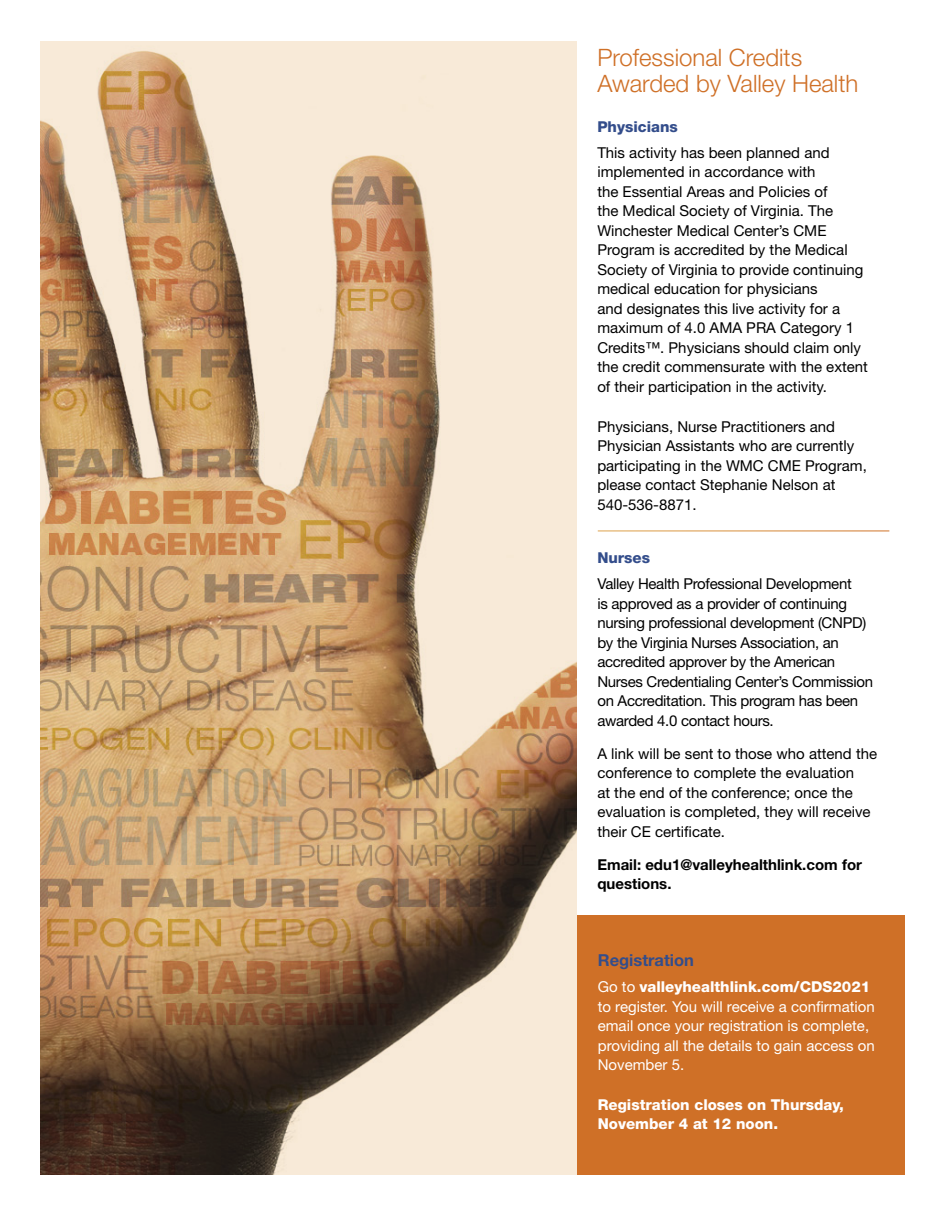
<style>
.page{position:relative;width:945px;height:1215px;background:#fff}
.page>*{position:absolute;margin:0;border:0;box-sizing:border-box;transform-origin:0 0}
.t1{font:300 24px/25.5px "Helvetica Neue LT Std";color:#cf7027}
.t2{font:700 16.5px "Helvetica Neue LT Std";color:#334d8b}
.t3{font:15px/19.5px "Helvetica Neue LT Std";color:#000}
.t4{font:15px/19.5px "Helvetica Neue LT Std";letter-spacing:-.02em;color:#000}
.t5{font:15px/19.5px "Helvetica Neue LT Std";color:#fff}
.t6{font:800 15px/19.5px "Helvetica Neue LT Std";color:#fff}
.t7{font:700 15px/19.5px "Helvetica Neue LT Std";color:#000}
.t8{font:800 15px "Helvetica Neue LT Std";color:#334d8b}
.s1{font-weight:800}
</style>
<div class="page">
<div style="left:577px;top:915px;width:327px;height:259px;background:#cf7027"></div>
<img style="left:40px;top:41px;width:536px;height:1134px">
<h1 class="t1" style="left:597px;top:44px;width:263px">Professional Credits<br>Awarded by Valley Health</h1>
<p class="t8" style="left:597px;top:117px;width:82px">Physicians</p>
<p class="t3" style="left:597px;top:142px;width:272px">This activity has been planned and implemented in accordance with<br>the Essential Areas and Policies of<br>the Medical Society of Virginia. The Winchester Medical Center’s CME Program is accredited by the Medical Society of Virginia to provide continuing medical education for physicians<br>and designates this live activity for a maximum of 4.0 AMA PRA Category 1<br>Credits™. Physicians should claim only the credit commensurate with the extent of their participation in the activity.</p>
<p class="t3" style="left:597px;top:416px;width:271px">Physicians, Nurse Practitioners and Physician Assistants who are currently participating in the WMC CME Program, please contact Stephanie Nelson at 540-536-8871.</p>
<p class="t8" style="left:597px;top:549px;width:54px">Nurses</p>
<p class="t4" style="left:597px;top:574px;width:277px">Valley Health Professional Development<br>is approved as a provider of continuing nursing professional development (CNPD) by the Virginia Nurses Association, an accredited approver by the American Nurses Credentialing Center’s Commission on Accreditation. This program has been awarded 4.0 contact hours.</p>
<p class="t3" style="left:597px;top:743px;width:281px">A link will be sent to those who attend the conference to complete the evaluation<br>at the end of the conference; once the evaluation is completed, they will receive their CE certificate.</p>
<p class="t7" style="left:597px;top:854px;width:266px">Email: edu1@valleyhealthlink.com for questions.</p>
<p class="t2" style="left:598px;top:950px;width:98px">Registration</p>
<p class="t5" style="left:598px;top:977px;width:278px">Go to <span class="s1">valleyhealthlink.com/CDS2021 </span>to register. You will receive a confirmation email once your registration is complete, providing all the details to gain access on November 5.</p>
<p class="t6" style="left:598px;top:1095px;width:248px">Registration closes on Thursday,<br>November 4 at 12 noon.</p>
</div>
